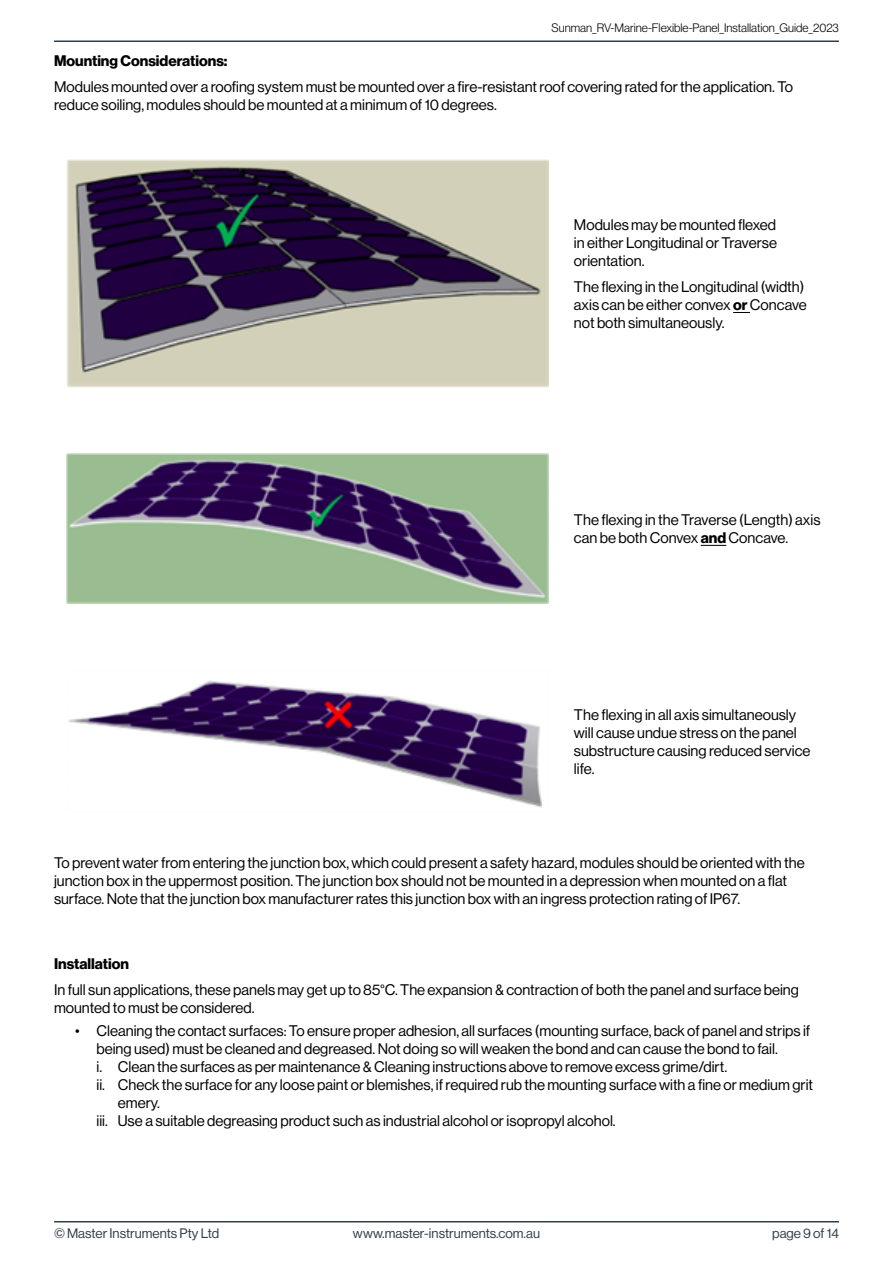
<style>
.page{position:relative;width:893px;height:1263px;background:#fff}
.page>*{position:absolute;margin:0;border:0;box-sizing:border-box;transform-origin:0 0}
.t1{font:15px/18px "N Haas Grotesk DS Pro 55 Rg";color:#000}
.t2{font:15px "N Haas Grotesk DS Pro 75 Bd";color:#000}
.t3{font:13.5px "N Haas Grotesk DS Pro 55 Rg";color:#303e49}
.t4{font:12px "N Haas Grotesk DS Pro 45 Lt";color:#000}
.s1{font-family:"N Haas Grotesk DS Pro 75 Bd"}
</style>
<div class="page">
<hr style="left:54px;top:1221px;width:785px;height:1px;background:#303e49">
<hr style="left:54px;top:41px;width:785px;height:1px;background:#303e49">
<img style="left:67px;top:160px;width:481px;height:227px">
<svg style="left:733px;top:312px;width:17px;height:1px"></svg>
<img style="left:67px;top:453px;width:481px;height:151px">
<svg style="left:701px;top:545px;width:25px;height:1px"></svg>
<img style="left:68px;top:680px;width:474px;height:128px">
<p class="t4" style="left:552px;top:21px;width:289px">Sunman_RV-Marine-Flexible-Panel_Installation_Guide_2023</p>
<p class="t2" style="left:54px;top:52px;width:175px">Mounting Considerations:</p>
<p class="t1" style="left:54px;top:78px;width:741px">Modules mounted over a roofing system must be mounted over a fire-resistant roof covering rated for the application. To reduce soiling, modules should be mounted at a minimum of 10 degrees.</p>
<p class="t1" style="left:574px;top:216px;width:205px;text-align:justify">Modules may be mounted flexed in either Longitudinal or Traverse orientation.</p>
<p class="t1" style="left:574px;top:278px;width:234px">The flexing in the Longitudinal (width) axis can be either convex <span class="s1">or</span> Concave not both simultaneously.</p>
<p class="t1" style="left:574px;top:511px;width:248px">The flexing in the Traverse (Length) axis can be both Convex <span class="s1">and</span> Concave.</p>
<p class="t1" style="left:574px;top:706px;width:238px">The flexing in all axis simultaneously will cause undue stress on the panel substructure causing reduced service life.</p>
<p class="t1" style="left:54px;top:854px;width:752px">To prevent water from entering the junction box, which could present a safety hazard, modules should be oriented with the junction box in the uppermost position. The junction box should not be mounted in a depression when mounted on a flat surface. Note that the junction box manufacturer rates this junction box with an ingress protection rating of IP67.</p>
<p class="t2" style="left:54px;top:955px;width:76px">Installation</p>
<p class="t1" style="left:54px;top:981px;width:746px">In full sun applications, these panels may get up to 85°C. The expansion &amp; contraction of both the panel and surface being mounted to must be considered.</p>
<p class="t1" style="left:75px;top:1021px;width:737px">• Cleaning the contact surfaces: To ensure proper adhesion, all surfaces (mounting surface, back of panel and strips if</p>
<p class="t1" style="left:97px;top:1039px;width:683px">being used) must be cleaned and degreased. Not doing so will weaken the bond and can cause the bond to fail.</p>
<p class="t1" style="left:97px;top:1057px;width:632px">i. Clean the surfaces as per maintenance &amp; Cleaning instructions above to remove excess grime/dirt.</p>
<p class="t1" style="left:97px;top:1075px;width:718px">ii. Check the surface for any loose paint or blemishes, if required rub the mounting surface with a fine or medium grit</p>
<p class="t1" style="left:118px;top:1093px;width:44px">emery.</p>
<p class="t1" style="left:97px;top:1111px;width:521px">iii. Use a suitable degreasing product such as industrial alcohol or isopropyl alcohol.</p>
<p class="t3" style="left:54px;top:1226px;width:167px">© Master Instruments Pty Ltd</p>
<p class="t3" style="left:353px;top:1226px;width:189px">www.master-instruments.com.au</p>
<p class="t3" style="left:772px;top:1226px;width:68px">page 9 of 14</p>
</div>
